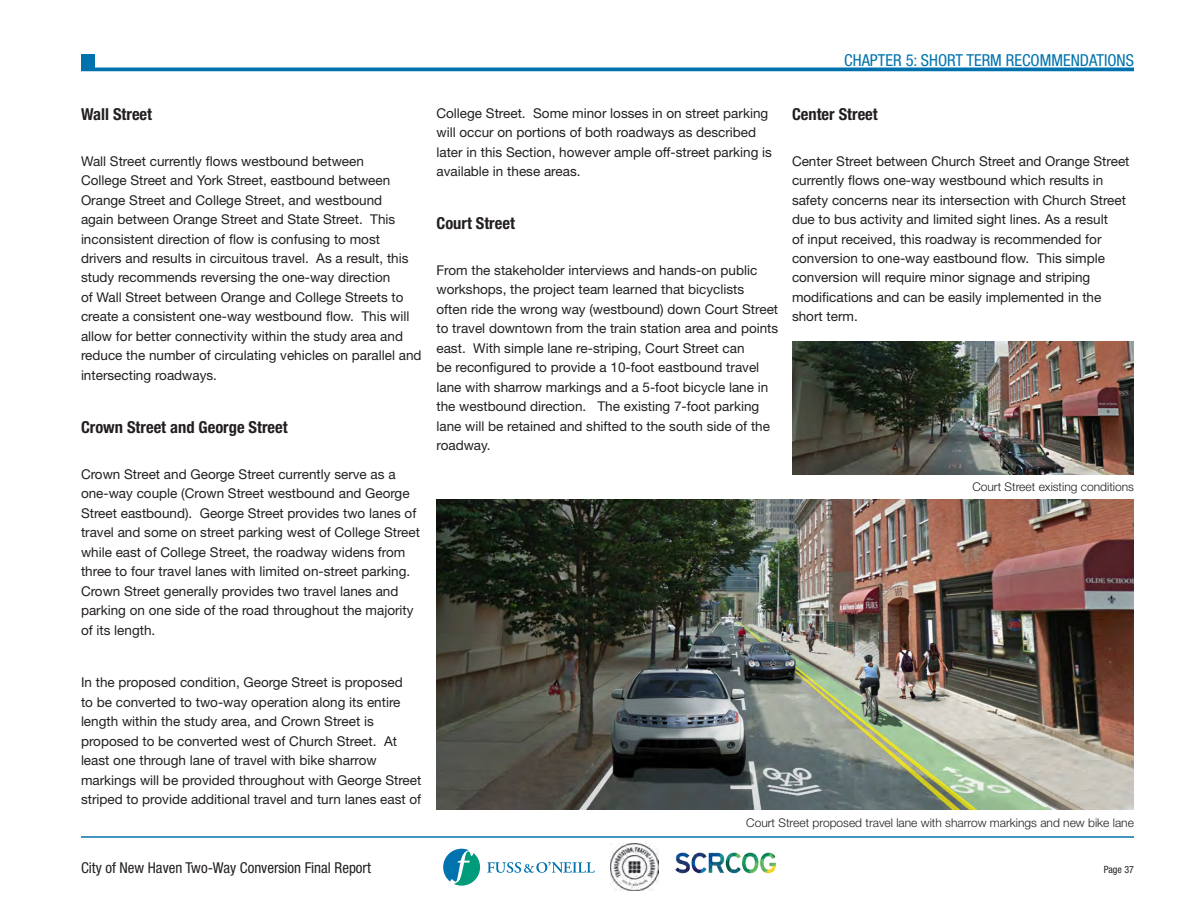
<style>
.page{position:relative;width:1188px;height:918px;background:#fff}
.page>*{position:absolute;margin:0;border:0;box-sizing:border-box;transform-origin:0 0}
.NH2way_Subhead{font:700 condensed 16.5px "Helvetica Neue LT Std";color:#231f20}
.t1{font:condensed 16.5px "Helvetica Neue LT Std";color:#0073ae}
.t2{font:condensed 15px "Helvetica Neue LT Std";color:#231f20}
.NH2way_Body{font:13.5px/19.5px "Helvetica Neue LT Std";color:#231f20}
.NH2way_Caption{font:300 12px "Helvetica Neue LT Std";color:#231f20}
.t3{font:condensed 10.05px "Helvetica Neue LT Std";color:#231f20}
</style>
<div class="page">
<img style="left:611px;top:843px;width:47px;height:48px">
<svg style="left:443px;top:849px;width:37px;height:37px"></svg>
<svg style="left:487px;top:862px;width:108px;height:11px"></svg>
<hr style="left:81px;top:68px;width:1053px;height:3px;background:#0073ae">
<img style="left:675px;top:852px;width:101px;height:22px">
<div style="left:81px;top:54px;width:13px;height:14px;background:#0073ae"></div>
<hr style="left:81px;top:836px;width:1053px;height:2px;background:#0073ae">
<img style="left:792px;top:341px;width:342px;height:134px">
<img style="left:436px;top:500px;width:698px;height:310px">
<p class="t1" style="left:844px;top:50px;width:291px">CHAPTER 5: SHORT TERM RECOMMENDATIONS</p>
<p class="NH2way_Subhead" style="left:81px;top:104px;width:73px">Wall Street</p>
<p class="NH2way_Body" style="left:81px;top:151px;width:342px">Wall Street currently flows westbound between<br>College Street and York Street, eastbound between Orange Street and College Street, and westbound<br>again between Orange Street and State Street. This inconsistent direction of flow is confusing to most drivers and results in circuitous travel. As a result, this study recommends reversing the one-way direction<br>of Wall Street between Orange and College Streets to create a consistent one-way westbound flow. This will allow for better connectivity within the study area and reduce the number of circulating vehicles on parallel and intersecting roadways.</p>
<p class="NH2way_Subhead" style="left:81px;top:417px;width:208px">Crown Street and George Street</p>
<p class="NH2way_Body" style="left:81px;top:464px;width:341px">Crown Street and George Street currently serve as a one-way couple (Crown Street westbound and George Street eastbound). George Street provides two lanes of travel and some on street parking west of College Street while east of College Street, the roadway widens from three to four travel lanes with limited on-street parking.<br>Crown Street generally provides two travel lanes and parking on one side of the road throughout the majority of its length.</p>
<p class="NH2way_Body" style="left:81px;top:672px;width:342px">In the proposed condition, George Street is proposed<br>to be converted to two-way operation along its entire length within the study area, and Crown Street is proposed to be converted west of Church Street. At least one through lane of travel with bike sharrow markings will be provided throughout with George Street striped to provide additional travel and turn lanes east of</p>
<p class="NH2way_Body" style="left:436px;top:103px;width:337px">College Street. Some minor losses in on street parking will occur on portions of both roadways as described later in this Section, however ample off-street parking is available in these areas.</p>
<p class="NH2way_Subhead" style="left:436px;top:213px;width:80px">Court Street</p>
<p class="NH2way_Body" style="left:436px;top:260px;width:343px">From the stakeholder interviews and hands-on public workshops, the project team learned that bicyclists often ride the wrong way (westbound) down Court Street to travel downtown from the train station area and points east. With simple lane re-striping, Court Street can<br>be reconfigured to provide a 10-foot eastbound travel lane with sharrow markings and a 5-foot bicycle lane in the westbound direction. The existing 7-foot parking lane will be retained and shifted to the south side of the roadway.</p>
<p class="NH2way_Subhead" style="left:792px;top:104px;width:87px">Center Street</p>
<p class="NH2way_Body" style="left:792px;top:151px;width:339px">Center Street between Church Street and Orange Street currently flows one-way westbound which results in safety concerns near its intersection with Church Street due to bus activity and limited sight lines. As a result<br>of input received, this roadway is recommended for conversion to one-way eastbound flow. This simple conversion will require minor signage and striping modifications and can be easily implemented in the short term.</p>
<p class="NH2way_Caption" style="left:972px;top:479px;width:163px">Court Street existing conditions</p>
<p class="NH2way_Caption" style="left:746px;top:815px;width:389px">Court Street proposed travel lane with sharrow markings and new bike lane</p>
<p class="t2" style="left:81px;top:859px;width:291px">City of New Haven Two-Way Conversion Final Report</p>
<p class="t3" style="left:1104px;top:863px;width:32px">Page 37</p>
</div>
